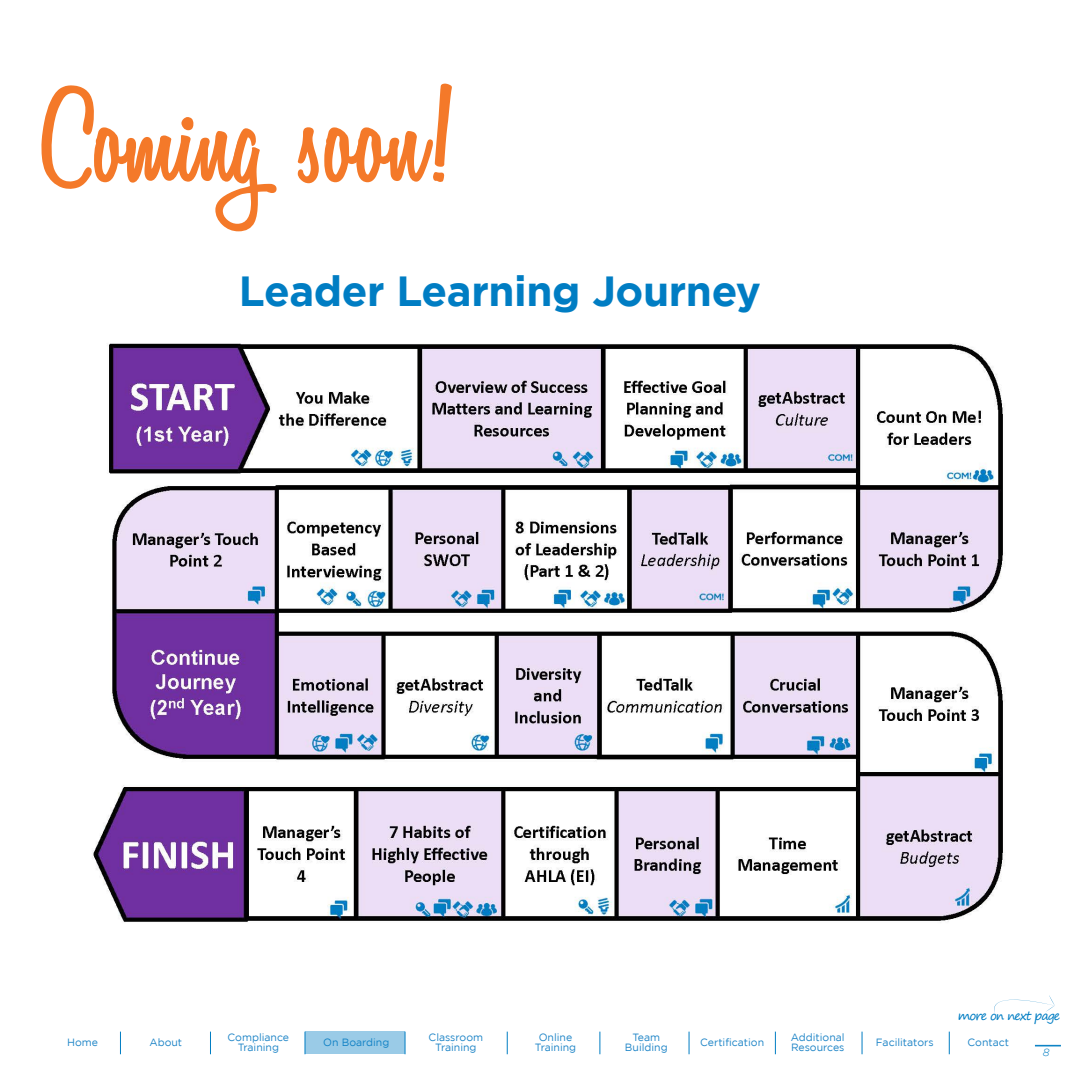
<style>
.page{position:relative;width:1071px;height:1071px;background:#fff}
.page>*{position:absolute;margin:0;border:0;box-sizing:border-box;transform-origin:0 0}
.t1{font:122.15px "Variane Script";letter-spacing:.015em;color:#f47929}
.t2{font:700 42px "Gotham";letter-spacing:-.01em;color:#007dc3}
.t3{font:12.25px "Segoe Print";letter-spacing:-.075em;color:#007dc3}
.t4{font:10.5px/10.5px "Gotham";color:#1f85c7;text-align:center}
.t5{font:italic 300 10.5px "Gotham";color:#007dc3}
</style>
<div class="page">
<svg style="left:1035px;top:1045px;width:26px;height:2px"></svg>
<svg style="left:949px;top:1032px;width:1px;height:22px"></svg>
<svg style="left:862px;top:1032px;width:1px;height:22px"></svg>
<svg style="left:775px;top:1032px;width:1px;height:22px"></svg>
<svg style="left:689px;top:1032px;width:1px;height:22px"></svg>
<svg style="left:599px;top:1032px;width:1px;height:22px"></svg>
<svg style="left:507px;top:1032px;width:1px;height:22px"></svg>
<svg style="left:405px;top:1032px;width:1px;height:22px"></svg>
<svg style="left:210px;top:1032px;width:1px;height:22px"></svg>
<svg style="left:120px;top:1032px;width:1px;height:22px"></svg>
<img style="left:92px;top:343px;width:913px;height:579px">
<svg style="left:994px;top:995px;width:61px;height:18px"></svg>
<div style="left:305px;top:1032px;width:100px;height:22px;background:#9acbe7"></div>
<h1 class="t1" style="left:41px;top:73px;width:418px">Coming soon!</h1>
<h2 class="t2" style="left:239px;top:267px;width:524px">Leader Learning Journey</h2>
<p class="t3" style="left:958px;top:1005px;width:104px">more on next page</p>
<p class="t4" style="left:67px;top:1037px;width:32px">Home</p>
<p class="t4" style="left:149px;top:1037px;width:34px">About</p>
<p class="t4" style="left:228px;top:1032px;width:63px">Compliance<br>Training</p>
<p class="t4" style="left:323px;top:1037px;width:68px">On Boarding</p>
<p class="t4" style="left:429px;top:1032px;width:56px">Classroom<br>Training</p>
<p class="t4" style="left:535px;top:1032px;width:43px">Online<br>Training</p>
<p class="t4" style="left:625px;top:1032px;width:44px">Team<br>Building</p>
<p class="t4" style="left:791px;top:1032px;width:55px;text-align:left">Additional<br>Resources</p>
<p class="t4" style="left:700px;top:1037px;width:66px">Certification</p>
<p class="t4" style="left:876px;top:1037px;width:59px">Facilitators</p>
<p class="t4" style="left:968px;top:1037px;width:43px">Contact</p>
<p class="t5" style="left:1043px;top:1046px;width:8px">8</p>
</div>
